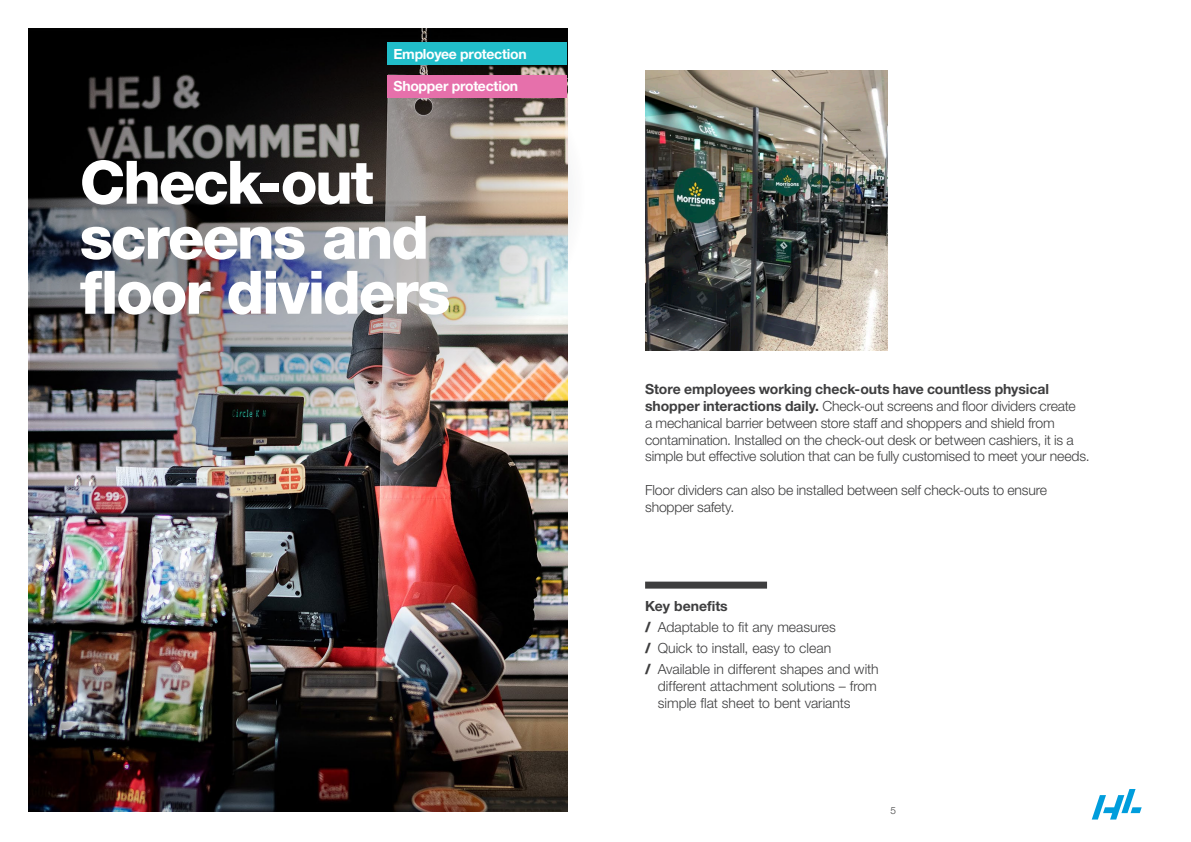
<style>
.page{position:relative;width:1191px;height:842px;background:#fff}
.page>*{position:absolute;margin:0;border:0;box-sizing:border-box;transform-origin:0 0}
.BEA_Concept_Body_tex{font:800 60px/55px "Helvetica Neue LTW1 G";letter-spacing:-.035em;color:#fff}
.Concept_small_Headli{font:300 14px/16.8px "Helvetica Neue LTW1 G";letter-spacing:-.01em;color:#3e3e3f}
.t1{font:700 14px "Helvetica Neue LTW1 G";letter-spacing:-.02em;color:#fff}
.Concept_small_Headli-2{font:700 14px "Helvetica Neue LTW1 G";color:#3e3e3f}
.t2{font:300 10px "Helvetica Neue LTW1 G";color:#3e3e3f}
.s1{font-weight:700}
.s2{font-weight:800}
</style>
<div class="page">
<svg style="left:1092px;top:789px;width:49px;height:30px"></svg>
<img style="left:28px;top:28px;width:539px;height:783px">
<img style="left:29px;top:28px;width:539px;height:455px">
<img style="left:645px;top:70px;width:242px;height:281px">
<div style="left:645px;top:582px;width:122px;height:7px;background:#3e3e3f"></div>
<div style="left:388px;top:43px;width:179px;height:22px;background:#21bdc9"></div>
<div style="left:388px;top:75px;width:179px;height:23px;background:#e670ab"></div>
<p class="t1" style="left:393px;top:45px;width:135px">Employee protection</p>
<p class="t1" style="left:393px;top:78px;width:126px">Shopper protection</p>
<p class="BEA_Concept_Body_tex" style="left:80px;top:155px;width:372px">Check-out screens and floor dividers</p>
<p class="Concept_small_Headli" style="left:645px;top:381px;width:446px"><span class="s1">Store employees working check-outs have countless physical shopper interactions daily.</span> Check-out screens and floor dividers create<br>a mechanical barrier between store staff and shoppers and shield from contamination. Installed on the check-out desk or between cashiers, it is a simple but effective solution that can be fully customised to meet your needs.</p>
<p class="Concept_small_Headli" style="left:645px;top:481px;width:403px">Floor dividers can also be installed between self check-outs to ensure shopper safety.</p>
<p class="Concept_small_Headli-2" style="left:645px;top:598px;width:84px">Key benefits</p>
<p class="Concept_small_Headli" style="left:645px;top:619px;width:192px"><span class="s2">/</span> Adaptable to fit any measures</p>
<p class="Concept_small_Headli" style="left:645px;top:640px;width:188px"><span class="s2">/</span> Quick to install, easy to clean</p>
<p class="Concept_small_Headli" style="left:658px;top:661px;width:222px;text-indent:-13px"><span class="s2">/</span> Available in different shapes and with different attachment solutions – from simple flat sheet to bent variants</p>
<p class="t2" style="left:890px;top:804px;width:7px">5</p>
</div>
